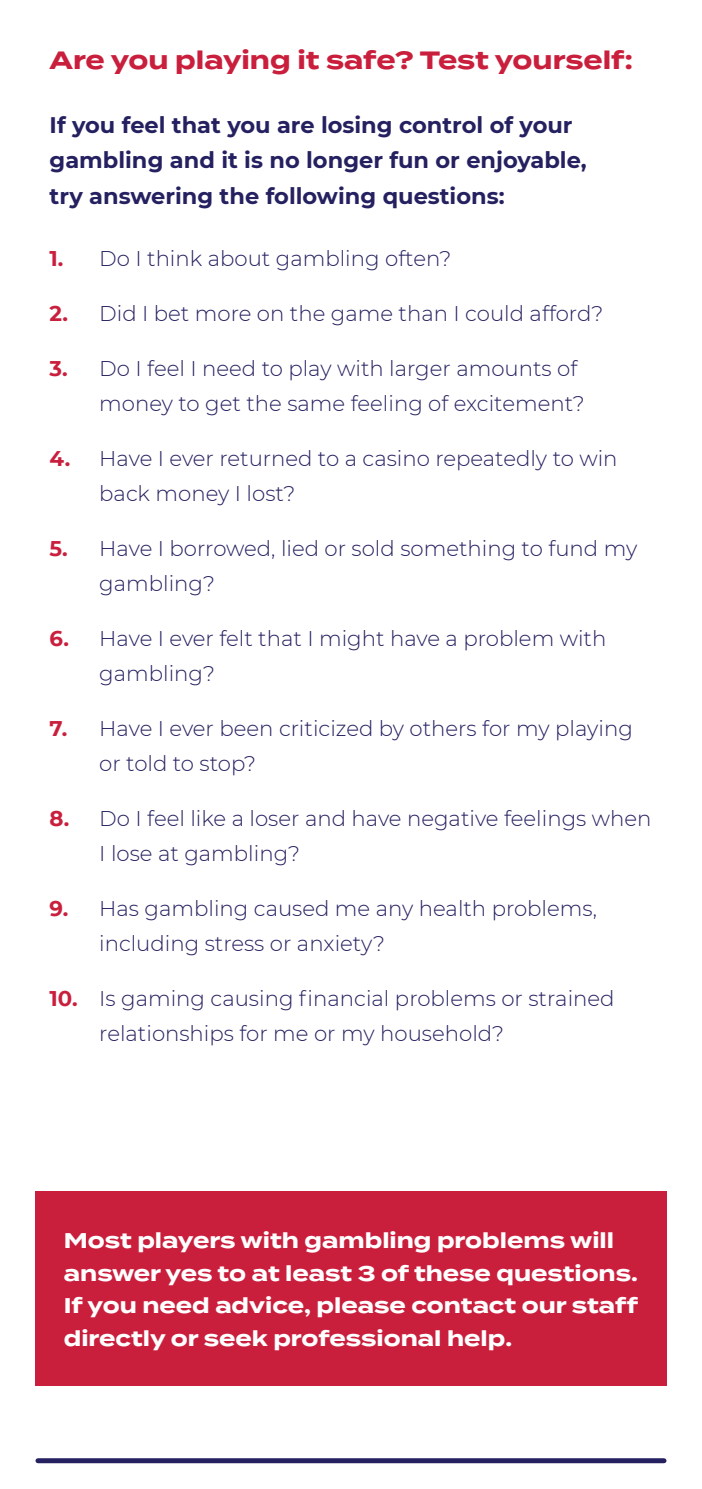
<style>
.page{position:relative;width:702px;height:1489px;background:#fff}
.page>*{position:absolute;margin:0;border:0;box-sizing:border-box;transform-origin:0 0}
.t1{font:700 25px "Termina";color:#c91f3d}
.t2{font:700 22.5px/35px "Montserrat";color:#252161}
.t3{font:300 21.25px/35px "Montserrat";color:#252161}
.t4{font:700 21.25px/32.5px "Termina";color:#fff}
.s1{font-weight:700;color:#c91f3d}
</style>
<div class="page">
<div style="left:35px;top:1191px;width:631px;height:194px;background:#c91f3d"></div>
<svg style="left:38px;top:1458px;width:626px;height:4px;background:#322e6a"></svg>
<p class="t1" style="left:50px;top:42px;width:584px">Are you playing it safe? Test yourself:</p>
<p class="t2" style="left:50px;top:107px;width:538px">If you feel that you are losing control of your gambling and it is no longer fun or enjoyable, try answering the following questions:</p>
<p class="t3" style="left:50px;top:240px;width:403px"><span class="s1">1.</span> Do I think about gambling often?</p>
<p class="t3" style="left:50px;top:295px;width:555px"><span class="s1">2.</span> Did I bet more on the game than I could afford?</p>
<p class="t3" style="left:99px;top:350px;width:487px;text-indent:-50px"><span class="s1">3.</span> Do I feel I need to play with larger amounts of money to get the same feeling of excitement?</p>
<p class="t3" style="left:99px;top:440px;width:519px;text-indent:-50px"><span class="s1">4.</span> Have I ever returned to a casino repeatedly to win back money I lost?</p>
<p class="t3" style="left:99px;top:530px;width:539px;text-indent:-50px"><span class="s1">5.</span> Have I borrowed, lied or sold something to fund my gambling?</p>
<p class="t3" style="left:99px;top:620px;width:508px;text-indent:-50px"><span class="s1">6.</span> Have I ever felt that I might have a problem with gambling?</p>
<p class="t3" style="left:99px;top:710px;width:535px;text-indent:-50px"><span class="s1">7.</span> Have I ever been criticized by others for my playing or told to stop?</p>
<p class="t3" style="left:99px;top:800px;width:553px;text-indent:-50px"><span class="s1">8.</span> Do I feel like a loser and have negative feelings when<br>I lose at gambling?</p>
<p class="t3" style="left:99px;top:890px;width:499px;text-indent:-50px"><span class="s1">9.</span> Has gambling caused me any health problems, including stress or anxiety?</p>
<p class="t3" style="left:99px;top:980px;width:517px;text-indent:-50px"><span class="s1">10.</span> Is gaming causing financial problems or strained relationships for me or my household?</p>
<p class="t4" style="left:64px;top:1224px;width:575px">Most players with gambling problems will answer yes to at least 3 of these questions.</p>
<p class="t4" style="left:64px;top:1289px;width:575px">If you need advice, please contact our staff directly or seek professional help.</p>
</div>
